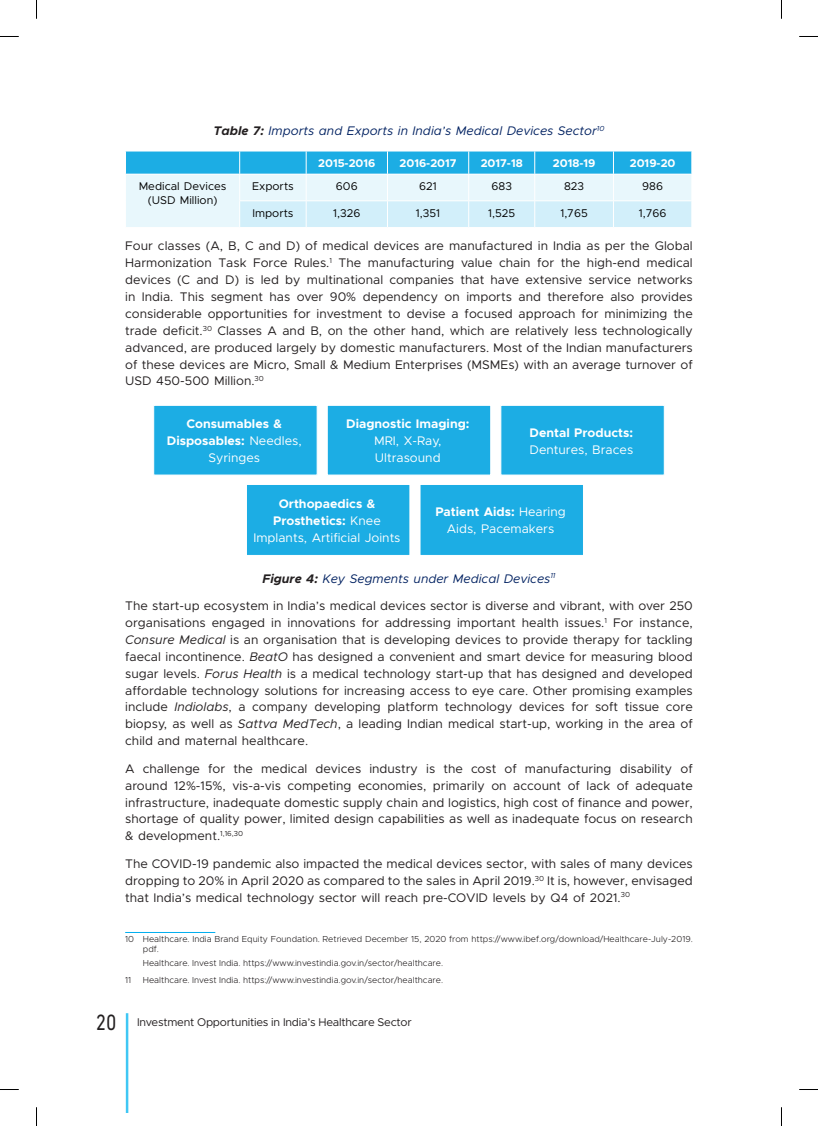
<style>
.page{position:relative;width:818px;height:1126px;background:#fff}
.page>*{position:absolute;margin:0;border:0;box-sizing:border-box;transform-origin:0 0}
.t1{font:12.5px/16.9px "Metropolis";color:#231f20;text-align:justify}
.t2{font:12.5px/16.9px "Metropolis";color:#fff;text-align:center}
.t3{font:italic 12.5px "Metropolis";color:#002161}
.t4{font:700 12.5px/16.9px "Metropolis";color:#fff;text-align:center}
.Table_text{font:11.25px/13.8px "Metropolis";color:#000;text-align:center}
.t5{font:11.25px "Metropolis";letter-spacing:-.02em;color:#231f20}
.Table_heading{font:700 11.25px "Metropolis";color:#fff}
.footnote{font:300 8.75px/10px "Metropolis";color:#231f20}
.s1{font-weight:700;color:#231f20}
.s2{font-weight:400}
.s3{font-weight:700}
.s4{font-style:italic}
.s5{font-family:"DIN Next LT Pro";font-size:22.5px}
</style>
<div class="page">
<hr style="left:126px;top:1013px;width:2px;height:98px;background:#40c7f4">
<svg style="left:125px;top:151px;width:567px;height:76px;background:#a8dff4"></svg>
<div style="left:153px;top:405px;width:164px;height:70px;background:#1cade4;border:1px solid #fff"></div>
<div style="left:327px;top:405px;width:163px;height:70px;background:#1cade4;border:1px solid #fff"></div>
<div style="left:246px;top:484px;width:164px;height:71px;background:#1cade4;border:1px solid #fff"></div>
<div style="left:500px;top:405px;width:164px;height:70px;background:#1cade4;border:1px solid #fff"></div>
<div style="left:419px;top:484px;width:164px;height:71px;background:#1cade4;border:1px solid #fff"></div>
<hr style="left:125px;top:932px;width:90px;height:1px;background:#00aeef">
<svg style="left:0;top:36px;width:19px;height:1px"></svg>
<svg style="left:799px;top:36px;width:18px;height:1px"></svg>
<svg style="left:0;top:1089px;width:19px;height:1px"></svg>
<svg style="left:799px;top:1089px;width:18px;height:1px"></svg>
<svg style="left:36px;top:0;width:1px;height:19px"></svg>
<svg style="left:36px;top:1107px;width:1px;height:18px"></svg>
<p class="t3" style="left:213px;top:123px;width:392px"><span class="s1">Table 7:</span> Imports and Exports in India’s Medical Devices Sector<sup>10</sup></p>
<p class="Table_heading" style="left:318px;top:156px;width:59px">2015-2016</p>
<p class="Table_heading" style="left:399px;top:156px;width:59px">2016-2017</p>
<p class="Table_heading" style="left:480px;top:156px;width:44px">2017-18</p>
<p class="Table_heading" style="left:552px;top:156px;width:44px">2018-19</p>
<p class="Table_heading" style="left:629px;top:156px;width:47px">2019-20</p>
<p class="Table_text" style="left:139px;top:179px;width:89px">Medical Devices (USD Million)</p>
<p class="Table_text" style="left:252px;top:179px;width:43px">Exports</p>
<p class="Table_text" style="left:336px;top:179px;width:23px">606</p>
<p class="Table_text" style="left:419px;top:179px;width:19px">621</p>
<p class="Table_text" style="left:491px;top:179px;width:22px">683</p>
<p class="Table_text" style="left:563px;top:179px;width:22px">823</p>
<p class="Table_text" style="left:641px;top:179px;width:22px">986</p>
<p class="Table_text" style="left:252px;top:206px;width:43px">Imports</p>
<p class="Table_text" style="left:333px;top:206px;width:29px">1,326</p>
<p class="Table_text" style="left:415px;top:206px;width:26px">1,351</p>
<p class="Table_text" style="left:488px;top:206px;width:29px">1,525</p>
<p class="Table_text" style="left:560px;top:206px;width:29px">1,765</p>
<p class="Table_text" style="left:638px;top:206px;width:29px">1,766</p>
<p class="t1" style="left:125px;top:237px;width:568px">Four classes (A, B, C and D) of medical devices are manufactured in India as per the Global Harmonization Task Force Rules.<sup>1</sup> The manufacturing value chain for the high-end medical devices (C and D) is led by multinational companies that have extensive service networks in India. This segment has over 90% dependency on imports and therefore also provides considerable opportunities for investment to devise a focused approach for minimizing the trade deficit.<sup>30</sup> Classes A and B, on the other hand, which are relatively less technologically advanced, are produced largely by domestic manufacturers. Most of the Indian manufacturers of these devices are Micro, Small &amp; Medium Enterprises (MSMEs) with an average turnover of USD 450-500 Million.<sup>30</sup></p>
<p class="t4" style="left:167px;top:415px;width:136px">Consumables &amp;<br>Disposables: <span class="s2">Needles,<br>Syringes</span></p>
<p class="t2" style="left:346px;top:415px;width:125px"><span class="s3">Diagnostic Imaging:<br></span>MRI, X-Ray,<br>Ultrasound</p>
<p class="t2" style="left:253px;top:495px;width:148px"><span class="s3">Orthopaedics &amp;<br>Prosthetics:</span> Knee<br>Implants, Artificial Joints</p>
<p class="t4" style="left:529px;top:424px;width:105px;text-align:left">Dental Products:<br><span class="s2">Dentures, Braces</span></p>
<p class="t2" style="left:435px;top:503px;width:132px"><span class="s3">Patient Aids:</span> Hearing<br>Aids, Pacemakers</p>
<p class="t3" style="left:262px;top:570px;width:294px"><span class="s1">Figure 4:</span> Key Segments under Medical Devices<sup>11</sup></p>
<p class="t1" style="left:125px;top:597px;width:568px">The start-up ecosystem in India’s medical devices sector is diverse and vibrant, with over 250 organisations engaged in innovations for addressing important health issues.<sup>1</sup> For instance, <span class="s4">Consure Medical</span> is an organisation that is developing devices to provide therapy for tackling faecal incontinence. <span class="s4">BeatO</span> has designed a convenient and smart device for measuring blood sugar levels. <span class="s4">Forus Health</span> is a medical technology start-up that has designed and developed affordable technology solutions for increasing access to eye care. Other promising examples include <span class="s4">Indiolabs</span>, a company developing platform technology devices for soft tissue core biopsy, as well as <span class="s4">Sattva MedTech</span>, a leading Indian medical start-up, working in the area of child and maternal healthcare.</p>
<p class="t1" style="left:125px;top:760px;width:568px">A challenge for the medical devices industry is the cost of manufacturing disability of around 12%-15%, vis-a-vis competing economies, primarily on account of lack of adequate infrastructure, inadequate domestic supply chain and logistics, high cost of finance and power, shortage of quality power, limited design capabilities as well as inadequate focus on research &amp; development.<sup>1,16,30</sup></p>
<p class="t1" style="left:125px;top:855px;width:568px">The COVID-19 pandemic also impacted the medical devices sector, with sales of many devices dropping to 20% in April 2020 as compared to the sales in April 2019.<sup>30</sup> It is, however, envisaged that India’s medical technology sector will reach pre-COVID levels by Q4 of 2021.<sup>30</sup></p>
<p class="footnote" style="left:143px;top:934px;width:551px;text-indent:-18px">10 Healthcare. India Brand Equity Foundation. Retrieved December 15, 2020 from https://www.ibef.org/download/Healthcare-July-2019. pdf.</p>
<p class="footnote" style="left:143px;top:957px;width:301px">Healthcare. Invest India. https://www.investindia.gov.in/sector/healthcare.</p>
<p class="footnote" style="left:125px;top:975px;width:8px">11</p>
<p class="footnote" style="left:143px;top:975px;width:301px">Healthcare. Invest India. https://www.investindia.gov.in/sector/healthcare.</p>
<p class="t5" style="left:96px;top:1015px;width:317px"><span class="s5">20</span> Investment Opportunities in India’s Healthcare Sector</p>
</div>
